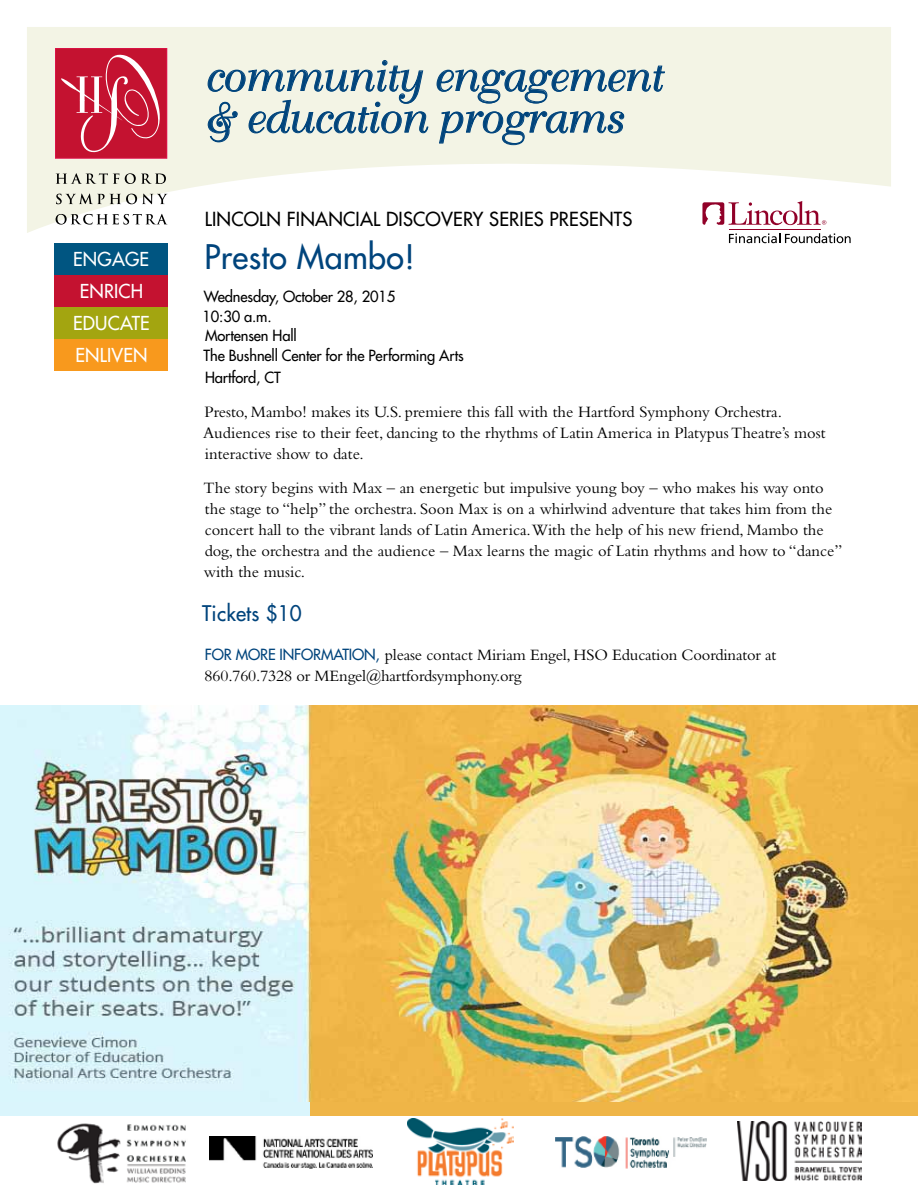
<style>
.page{position:relative;width:918px;height:1188px;background:#fff}
.page>*{position:absolute;margin:0;border:0;box-sizing:border-box;transform-origin:0 0}
.t1{font:43.5px/41.7px "Bellevue";letter-spacing:.01em;color:#00447c}
.t2{font:33px "Futura";letter-spacing:.01em;color:#00447c}
.t3{font:21px "Futura";letter-spacing:.01em;color:#00447c}
.t4{font:18.9px "Futura";letter-spacing:.01em;color:#000}
.t5{font:18.75px "Futura";letter-spacing:.01em;color:#fff}
.t6{font:16.5px/21px "Bembo";color:#000}
.t7{font:15px/19.5px "Futura";letter-spacing:-.01em;color:#000}
.s1{font-family:"Futura";font-size:15px;color:#00447c}
</style>
<div class="page">
<img style="left:555px;top:1137px;width:151px;height:32px">
<div style="left:304px;top:706px;width:614px;height:410px;background:#efb547"></div>
<div style="left:0;top:706px;width:309px;height:410px;background:#daf5fc"></div>
<svg style="left:27px;top:27px;width:864px;height:206px;fill:#f3f4e5"></svg>
<svg style="left:437px;top:65px;width:228px;height:39px"></svg>
<svg style="left:208px;top:60px;width:221px;height:83px"></svg>
<svg style="left:439px;top:111px;width:185px;height:34px"></svg>
<svg style="left:56px;top:173px;width:63px;height:11px"></svg>
<svg style="left:125px;top:173px;width:41px;height:11px"></svg>
<svg style="left:56px;top:194px;width:111px;height:10px"></svg>
<svg style="left:56px;top:214px;width:111px;height:11px"></svg>
<div style="left:55px;top:48px;width:112px;height:110px;background:#c41230"></div>
<div style="left:55px;top:48px;width:112px;height:110px;border:1px solid #df134c"></div>
<svg style="left:61px;top:54px;width:99px;height:99px"></svg>
<div style="left:54px;top:275px;width:114px;height:32px;background:#c41230"></div>
<div style="left:54px;top:243px;width:114px;height:32px;background:#005581"></div>
<div style="left:54px;top:307px;width:114px;height:33px;background:#a3a510"></div>
<div style="left:54px;top:340px;width:114px;height:31px;background:#f8991d"></div>
<hr style="left:729px;top:229px;width:91px;height:1px;background:#910028">
<svg style="left:702px;top:201px;width:124px;height:24px"></svg>
<svg style="left:729px;top:233px;width:122px;height:10px"></svg>
<img style="left:9px;top:706px;width:894px;height:395px">
<img style="left:57px;top:1123px;width:129px;height:61px">
<img style="left:209px;top:1137px;width:164px;height:32px">
<img style="left:407px;top:1118px;width:107px;height:66px">
<img style="left:738px;top:1121px;width:124px;height:60px">
<p class="t5" style="left:73px;top:247px;width:75px">EN GAGE</p>
<p class="t5" style="left:80px;top:279px;width:11px">ENRIC</p>
<p class="t5" style="left:131px;top:279px;width:14px">H</p>
<p class="t5" style="left:73px;top:311px;width:46px">EDUCATE</p>
<p class="t5" style="left:75px;top:343px;width:43px">EN LIVEN</p>
<h1 class="t1" style="left:203px;top:57px;width:458px">community engagement &amp; education programs</h1>
<p class="t4" style="left:205px;top:206px;width:429px">Lincoln Financial Discovery Series Presents</p>
<h2 class="t2" style="left:205px;top:236px;width:212px">Presto Mambo!</h2>
<p class="t7" style="left:203px;top:287px;width:263px">Wednesday, October 28, 2015<br>10:30 a.m.<br>Mortensen Hall<br>The Bushnell Center for the Performing Arts</p>
<p class="t7" style="left:205px;top:368px;width:69px">Hartford, CT</p>
<p class="t6" style="left:203px;top:401px;width:624px">Presto, Mambo! makes its U.S. premiere this fall with the Hartford Symphony Orchestra.<br>Audiences rise to their feet, dancing to the rhythms of Latin America in Platypus Theatre’s most interactive show to date.</p>
<p class="t6" style="left:204px;top:477px;width:640px">The story begins with Max – an energetic but impulsive young boy – who makes his way onto the stage to “help” the orchestra. Soon Max is on a whirlwind adventure that takes him from the concert hall to the vibrant lands of Latin America.With the help of his new friend, Mambo the dog, the orchestra and the audience – Max learns the magic of Latin rhythms and how to “dance” with the music.</p>
<p class="t3" style="left:202px;top:599px;width:101px">Tickets $10</p>
<p class="t6" style="left:205px;top:644px;width:573px"><span class="s1">For more information,</span> please contact Miriam Engel, HSO Education Coordinator at<br>860.760.7328 or MEngel@hartfordsymphony.org</p>
</div>
